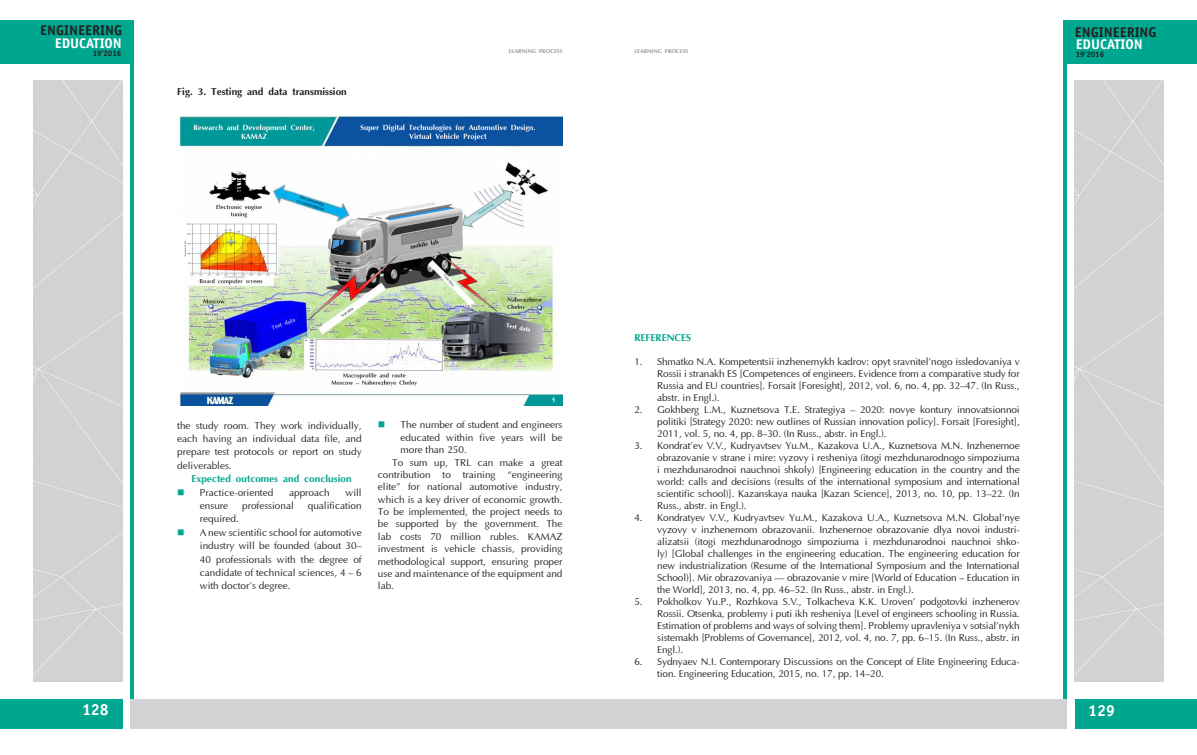
<style>
.page{position:relative;width:1197px;height:755px;background:#fff}
.page>*{position:absolute;margin:0;border:0;box-sizing:border-box;transform-origin:0 0}
.t1{font:700 16px "Officina Sans C";color:#fff}
.t2{font:700 14px "Officina Sans C";color:#231f20}
.t3{font:700 14px "Officina Sans C";color:#fff}
.t4{font:10px/12px "Optima";color:#231f20;text-align:justify}
.t5{font:700 10px "AG Optima";color:#00a78f}
.t6{font:700 10px "AG Optima";color:#231f20}
.t7{font:700 8px "Officina Sans C";color:#231f20}
.t8{font:700 5.5px "AG Optima";letter-spacing:.01em;color:#939598}
</style>
<div class="page">
<div style="left:1063px;top:20px;width:133px;height:43px;background:#00a78f"></div>
<div style="left:1074px;top:698px;width:122px;height:30px;background:#00a78f"></div>
<div style="left:0;top:698px;width:122px;height:30px;background:#00a78f"></div>
<div style="left:0;top:20px;width:133px;height:43px;background:#00a78f"></div>
<hr style="left:1063px;top:45px;width:3px;height:653px;background:#00a78f">
<hr style="left:130px;top:45px;width:3px;height:653px;background:#00a78f">
<div style="left:33px;top:80px;width:89px;height:601px;background:#d3d3d3"></div>
<div style="left:130px;top:698px;width:468px;height:30px;background:#d1d2d4"></div>
<div style="left:598px;top:698px;width:468px;height:30px;background:#d1d2d4"></div>
<div style="left:1074px;top:80px;width:89px;height:601px;background:#d3d3d3"></div>
<img style="left:177px;top:116px;width:385px;height:289px">
<h2 class="t2" style="left:40px;top:23px;width:83px">ENGINEERING</h2>
<h2 class="t2" style="left:1074px;top:24px;width:83px">ENGINEERING</h2>
<h2 class="t3" style="left:55px;top:35px;width:69px">EDUCATION</h2>
<h2 class="t3" style="left:1075px;top:36px;width:69px">EDUCATION</h2>
<p class="t7" style="left:93px;top:49px;width:30px">19’2016</p>
<p class="t8" style="left:508px;top:48px;width:55px">LEARNING PROCESS</p>
<p class="t8" style="left:634px;top:48px;width:55px">LEARNING PROCESS</p>
<p class="t7" style="left:1075px;top:49px;width:30px">19’2016</p>
<p class="t6" style="left:177px;top:86px;width:171px">Fig. 3. Testing and data transmission</p>
<p class="t4" style="left:177px;top:418px;width:186px;line-height:13.4px">the study room. They work individually, each having an individual data file, and prepare test protocols or report on study deliverables.</p>
<p class="t5" style="left:191px;top:473px;width:162px">Expected outcomes and conclusion</p>
<p class="t4" style="left:200px;top:486px;width:75px">Practice-oriented</p>
<p class="t4" style="left:289px;top:486px;width:42px">approach</p>
<p class="t4" style="left:345px;top:486px;width:18px">will</p>
<p class="t4" style="left:200px;top:499px;width:30px">ensure</p>
<p class="t4" style="left:242px;top:499px;width:53px">professional</p>
<p class="t4" style="left:308px;top:499px;width:55px">qualification</p>
<p class="t4" style="left:200px;top:512px;width:163px;line-height:13.4px;text-align:left">required.<br>A new scientific school for automotive industry will be founded (about 30–<br>40 professionals with the degree of candidate of technical sciences, 4 – 6 with doctor’s degree.</p>
<p class="t4" style="left:400px;top:419px;width:163px">The number of student and engineers</p>
<p class="t4" style="left:400px;top:431px;width:163px">educated within five years will be</p>
<p class="t4" style="left:400px;top:444px;width:68px">more than 250.</p>
<p class="t4" style="left:392px;top:456px;width:172px">To sum up, TRL can make a great</p>
<p class="t4" style="left:378px;top:468px;width:186px">contribution to training “engineering</p>
<p class="t4" style="left:378px;top:481px;width:186px">elite” for national automotive industry,</p>
<p class="t4" style="left:378px;top:493px;width:186px">which is a key driver of economic growth.</p>
<p class="t4" style="left:378px;top:506px;width:186px">To be implemented, the project needs to</p>
<p class="t4" style="left:378px;top:518px;width:186px">be supported by the government. The</p>
<p class="t4" style="left:378px;top:530px;width:186px">lab costs 70 million rubles. KAMAZ</p>
<p class="t4" style="left:378px;top:543px;width:186px">investment is vehicle chassis, providing</p>
<p class="t4" style="left:378px;top:555px;width:186px">methodological support, ensuring proper</p>
<p class="t4" style="left:378px;top:567px;width:186px">use and maintenance of the equipment and</p>
<p class="t4" style="left:378px;top:580px;width:18px">lab.</p>
<p class="t5" style="left:634px;top:331px;width:58px">REFERENCES</p>
<p class="t4" style="left:657px;top:355px;width:364px;text-indent:-23px">1. Shmatko N.A. Kompetentsii inzhenernykh kadrov: opyt sravnitel’nogo issledovaniya v Rossii i stranakh ES [Competences of engineers. Evidence from a comparative study for Russia and EU countries]. Forsait [Foresight], 2012, vol. 6, no. 4, pp. 32–47. (In Russ., abstr. in Engl.).</p>
<p class="t4" style="left:657px;top:403px;width:364px;text-indent:-23px">2. Gokhberg L.M., Kuznetsova T.E. Strategiya – 2020: novye kontury innovatsionnoi politiki [Strategy 2020: new outlines of Russian innovation policy]. Forsait [Foresight], 2011, vol. 5, no. 4, pp. 8–30. (In Russ., abstr. in Engl.).</p>
<p class="t4" style="left:657px;top:439px;width:364px;text-indent:-23px">3. Kondrat’ev V.V., Kudryavtsev Yu.M., Kazakova U.A., Kuznetsova M.N. Inzhenernoe obrazovanie v strane i mire: vyzovy i resheniya (itogi mezhdunarodnogo simpoziuma i mezhdunarodnoi nauchnoi shkoly) [Engineering education in the country and the world: calls and decisions (results of the international symposium and international scientific school)]. Kazanskaya nauka [Kazan Science], 2013, no. 10, pp. 13–22. (In Russ., abstr. in Engl.).</p>
<p class="t4" style="left:657px;top:511px;width:364px;text-indent:-23px">4. Kondratyev V.V., Kudryavtsev Yu.M., Kazakova U.A., Kuznetsova M.N. Global’nye vyzovy v inzhenernom obrazovanii. Inzhenernoe obrazovanie dlya novoi industri&shy;alizatsii (itogi mezhdunarodnogo simpoziuma i mezhdunarodnoi nauchnoi shko&shy;ly) [Global challenges in the engineering education. The engineering education for new industrialization (Resume of the International Symposium and the International School)]. Mir obrazovaniya — obrazovanie v mire [World of Education – Education in the World], 2013, no. 4, pp. 46–52. (In Russ., abstr. in Engl.).</p>
<p class="t4" style="left:657px;top:595px;width:364px;text-indent:-23px">5. Pokholkov Yu.P., Rozhkova S.V., Tolkacheva K.K. Uroven’ podgotovki inzhenerov Rossii. Otsenka, problemy i puti ikh resheniya [Level of engineers schooling in Russia.<br>Estimation of problems and ways of solving them]. Problemy upravleniya v sotsial’nykh sistemakh [Problems of Governance], 2012, vol. 4, no. 7, pp. 6–15. (In Russ., abstr. in Engl.).</p>
<p class="t4" style="left:657px;top:655px;width:364px;text-indent:-23px">6. Sydnyaev N.I. Contemporary Discussions on the Concept of Elite Engineering Educa&shy;tion. Engineering Education, 2015, no. 17, pp. 14–20.</p>
<h1 class="t1" style="left:82px;top:700px;width:28px">128</h1>
<h1 class="t1" style="left:1088px;top:700px;width:28px">129</h1>
</div>
